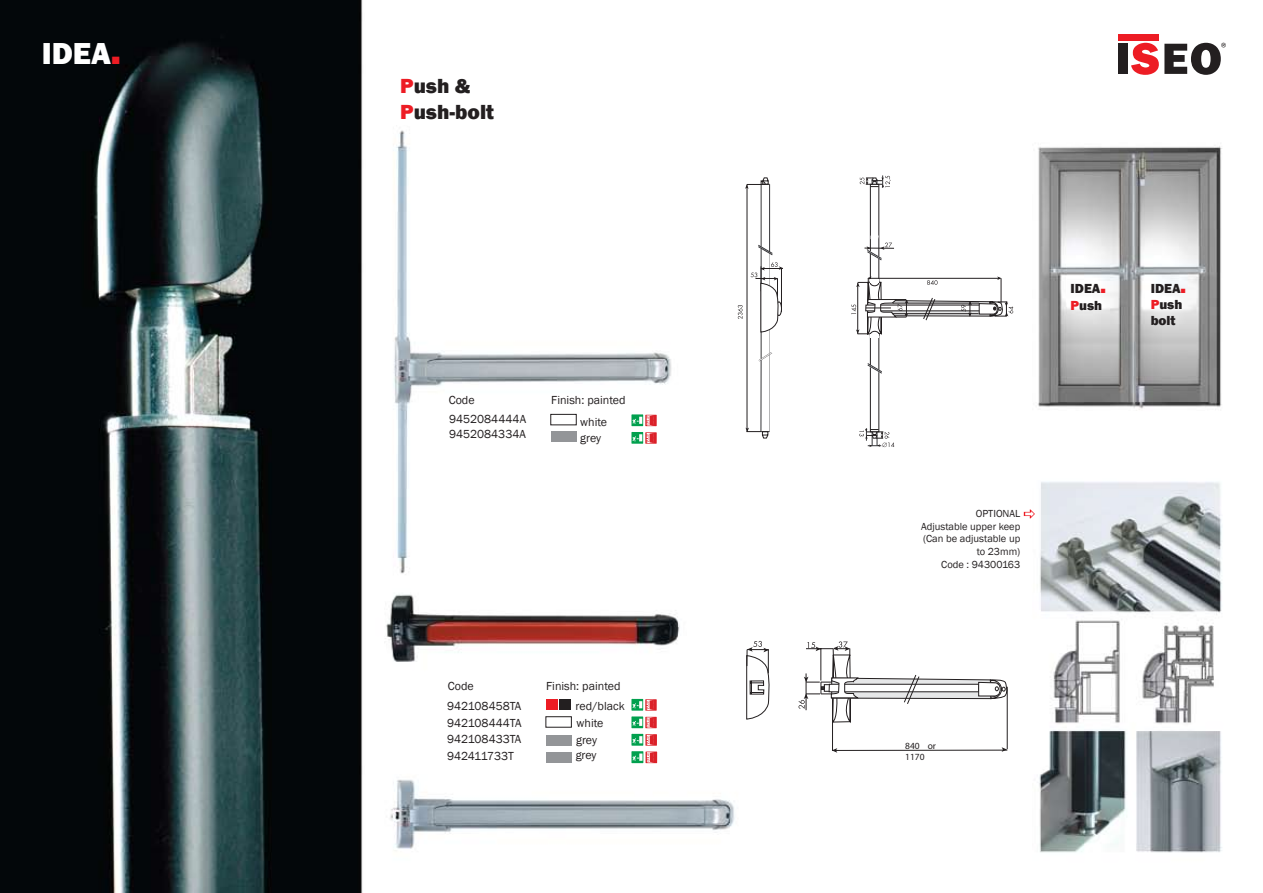
<style>
.page{position:relative;width:1263px;height:893px;background:#fff}
.page>*{position:absolute;margin:0;border:0;box-sizing:border-box;transform-origin:0 0}
.t1{font:800 31.2px "Franklin Gothic";color:#fff}
.t2{font:800 21px/25.2px "Franklin Gothic";color:#231f20}
.t3{font:800 13.5px/16.2px "Franklin Gothic";color:#231f20}
.t4{font:12px/16.5px "Franklin Gothic";color:#231f20}
.t5{font:10.5px/12.6px "Franklin Gothic";color:#231f20;text-align:right}
.t6{font:9.45px/11.2px "Myriad";color:#231f20}
.s1{font-size:15.6px;color:#ed1c24}
.s2{color:#ed1c24}
.s3{font-size:9px;color:#ed1c24}
</style>
<div class="page">
<img style="left:0;top:0;width:1225px;height:893px">
<div style="left:546px;top:716px;width:25px;height:11px;background:#fff;border:1px solid #231f20"></div>
<div style="left:546px;top:735px;width:25px;height:10px;background:#939598"></div>
<div style="left:546px;top:752px;width:25px;height:11px;background:#939598"></div>
<div style="left:546px;top:699px;width:12px;height:10px;background:#ed1c24"></div>
<div style="left:559px;top:699px;width:12px;height:10px;background:#231f20"></div>
<div style="left:551px;top:414px;width:25px;height:11px;background:#fff;border:1px solid #231f20"></div>
<div style="left:551px;top:431px;width:25px;height:10px;background:#939598"></div>
<div style="left:870px;top:184px;width:9px;height:98px;border:1px solid #231f20"></div>
<div style="left:870px;top:334px;width:9px;height:98px;border:1px solid #231f20"></div>
<hr style="left:864px;top:248px;width:30px;height:1px;background:#231f20">
<svg style="left:867px;top:236px;width:25px;height:25px"></svg>
<svg style="left:930px;top:442px;width:8px;height:3px"></svg>
<svg style="left:867px;top:363px;width:15px;height:11px"></svg>
<svg style="left:860px;top:175px;width:31px;height:13px"></svg>
<svg style="left:851px;top:276px;width:162px;height:62px"></svg>
<hr style="left:893px;top:303px;width:86px;height:1px;background:#231f20">
<hr style="left:892px;top:313px;width:86px;height:1px;background:#231f20">
<svg style="left:859px;top:428px;width:35px;height:19px"></svg>
<svg style="left:738px;top:177px;width:45px;height:261px"></svg>
<svg style="left:832px;top:748px;width:5px;height:5px"></svg>
<svg style="left:1002px;top:747px;width:5px;height:5px"></svg>
<hr style="left:832px;top:750px;width:175px;height:1px;background:#231f20">
<hr style="left:832px;top:721px;width:1px;height:30px;background:#231f20">
<hr style="left:1007px;top:687px;width:1px;height:62px;background:#231f20">
<svg style="left:746px;top:641px;width:25px;height:79px"></svg>
<svg style="left:798px;top:641px;width:211px;height:82px"></svg>
<svg style="left:631px;top:432px;width:26px;height:12px"></svg>
<svg style="left:631px;top:414px;width:26px;height:12px"></svg>
<svg style="left:631px;top:699px;width:26px;height:29px"></svg>
<svg style="left:631px;top:734px;width:26px;height:29px"></svg>
<svg style="left:1024px;top:509px;width:11px;height:9px"></svg>
<div style="left:1118px;top:44px;width:10px;height:30px;background:#231f20"></div>
<div style="left:1118px;top:34px;width:41px;height:7px;background:#ed1c24"></div>
<svg style="left:1131px;top:43px;width:95px;height:32px"></svg>
<p class="t1" style="left:42px;top:33px;width:80px">IDEA<span class="s1">■</span></p>
<p class="t2" style="left:400px;top:74px;width:95px"><span class="s2">P</span>ush &amp;<br><span class="s2">P</span>ush-bolt</p>
<p class="t4" style="left:449px;top:392px;width:27px">Code</p>
<p class="t4" style="left:580px;top:389px;width:47px;line-height:22px;text-indent:-29px">Finish: painted white</p>
<p class="t4" style="left:580px;top:430px;width:22px">grey</p>
<p class="t4" style="left:449px;top:412px;width:79px;line-height:14.4px">9452084444A<br>9452084334A</p>
<p class="t4" style="left:448px;top:678px;width:27px">Code</p>
<p class="t4" style="left:546px;top:678px;width:76px">Finish: painted</p>
<p class="t4" style="left:576px;top:715px;width:29px">white grey</p>
<p class="t4" style="left:576px;top:747px;width:22px">grey</p>
<p class="t4" style="left:447px;top:698px;width:76px;text-align:justify">942108458TA 942108444TA 942108433TA 942411733T</p>
<p class="t4" style="left:575px;top:698px;width:51px">red/black</p>
<p class="t3" style="left:1070px;top:281px;width:37px">IDEA<span class="s3">■<br></span><span class="s2">P</span>ush</p>
<p class="t3" style="left:1151px;top:280px;width:37px">IDEA<span class="s3">■<br></span><span class="s2">P</span>ush bolt</p>
<p class="t5" style="left:921px;top:508px;width:101px">OPTIONAL<br>Adjustable upper keep (Can be adjustable up to 23mm)<br>Code : 94300163</p>
<p class="t6" style="left:905px;top:740px;width:32px">840 or<br>1170</p>
</div>
